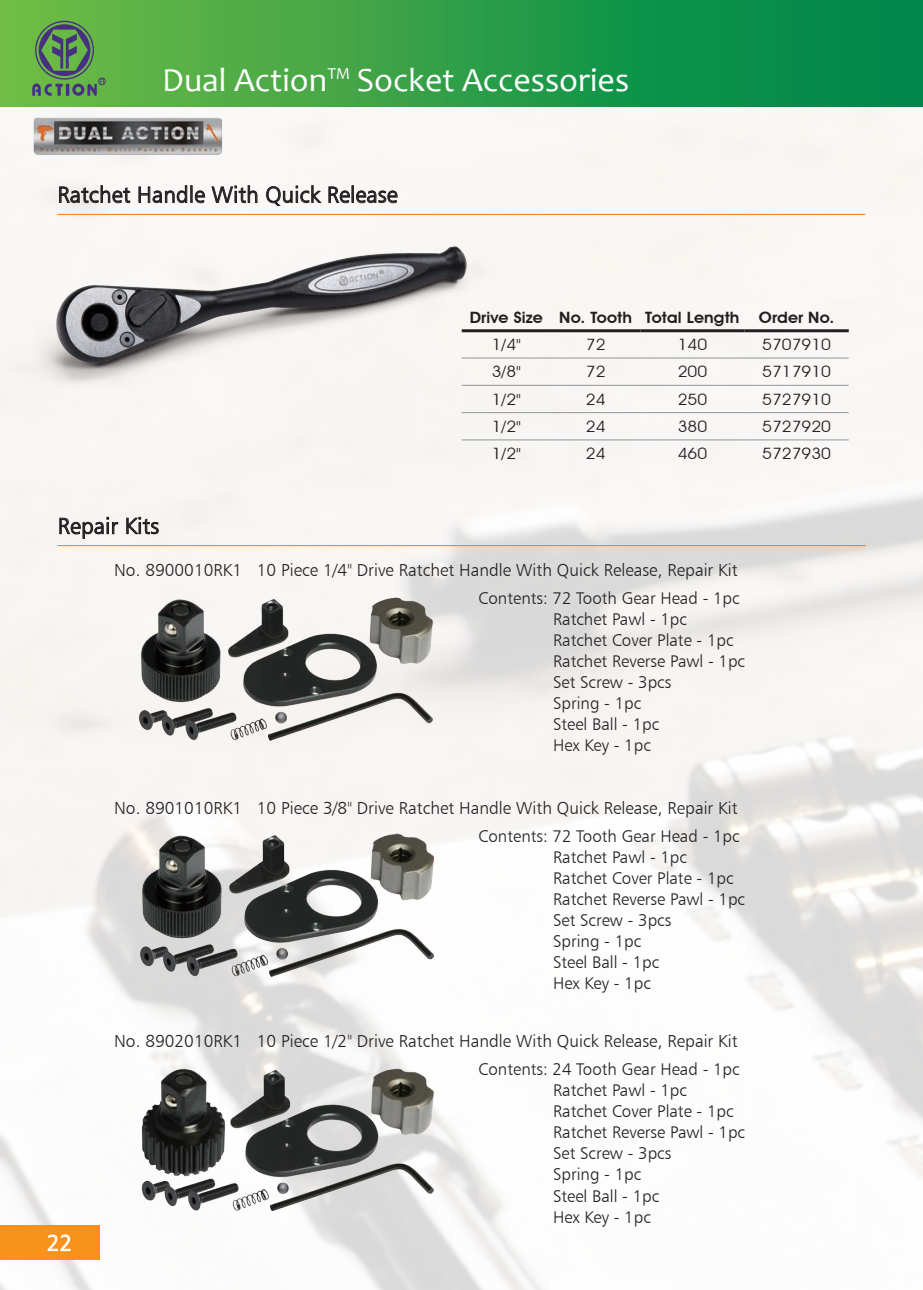
<style>
.page{position:relative;width:923px;height:1290px;background:#fff}
.page>*{position:absolute;margin:0;border:0;box-sizing:border-box;transform-origin:0 0}
.t1{font:33.95px "Candara";color:#fff}
.t2{font:22.4px "Humanist 777 BT Light B";letter-spacing:.01em;color:#231f20}
.t3{font:22.4px "Humanist 777 BT Light B";color:#fff}
.t4{font:17.32px "Humanist 777 BT Light B";color:#231f20}
.t5{font:16.97px/21.2px "Humanist 777 BT Light B";color:#231f20}
.t6{font:15.58px "Avant Garde IT Cby BT";color:#231f20;scale:1.11 1}
.t7{font:600 15.58px "Avant Garde IT Cby BT";letter-spacing:.01em;color:#231f20;scale:1.06 1}
</style>
<div class="page">
<img style="left:0;top:107px;width:923px;height:1183px">
<div style="left:0;top:0;width:923px;height:107px;background:linear-gradient(to right,#70bb45,#00834a)"></div>
<div style="left:98px;top:78px;width:8px;height:7px;border:1px solid #483080;border-radius:50%"></div>
<svg style="left:32px;top:24px;width:72px;height:72px"></svg>
<img style="left:33px;top:115px;width:191px;height:43px">
<div style="left:0;top:1225px;width:99px;height:35px;background:#f7931d"></div>
<svg style="left:47px;top:1234px;width:24px;height:17px"></svg>
<img style="left:19px;top:233px;width:474px;height:177px">
<svg style="left:59px;top:186px;width:71px;height:17px"></svg>
<svg style="left:139px;top:186px;width:66px;height:17px"></svg>
<svg style="left:212px;top:186px;width:45px;height:17px"></svg>
<svg style="left:266px;top:186px;width:55px;height:20px"></svg>
<svg style="left:329px;top:186px;width:68px;height:17px"></svg>
<hr style="left:58px;top:214px;width:807px;height:1px;background:#f58220">
<hr style="left:462px;top:329px;width:89px;height:3px;background:#231f20">
<hr style="left:551px;top:329px;width:89px;height:3px;background:#231f20">
<hr style="left:640px;top:329px;width:104px;height:3px;background:#231f20">
<hr style="left:744px;top:329px;width:104px;height:3px;background:#231f20">
<hr style="left:462px;top:357px;width:89px;height:1px;background:#939598">
<hr style="left:551px;top:357px;width:89px;height:1px;background:#939598">
<hr style="left:640px;top:357px;width:104px;height:1px;background:#939598">
<hr style="left:744px;top:357px;width:104px;height:1px;background:#939598">
<hr style="left:462px;top:385px;width:89px;height:1px;background:#939598">
<hr style="left:551px;top:385px;width:89px;height:1px;background:#939598">
<hr style="left:640px;top:385px;width:104px;height:1px;background:#939598">
<hr style="left:744px;top:385px;width:104px;height:1px;background:#939598">
<hr style="left:462px;top:412px;width:89px;height:1px;background:#939598">
<hr style="left:551px;top:412px;width:89px;height:1px;background:#939598">
<hr style="left:640px;top:412px;width:104px;height:1px;background:#939598">
<hr style="left:744px;top:412px;width:104px;height:1px;background:#939598">
<hr style="left:462px;top:439px;width:89px;height:1px;background:#939598">
<hr style="left:551px;top:439px;width:89px;height:1px;background:#939598">
<hr style="left:640px;top:439px;width:104px;height:1px;background:#939598">
<hr style="left:744px;top:439px;width:104px;height:1px;background:#939598">
<svg style="left:60px;top:517px;width:58px;height:22px"></svg>
<svg style="left:126px;top:517px;width:33px;height:17px"></svg>
<img style="left:104px;top:589px;width:343px;height:155px">
<img style="left:115px;top:827px;width:343px;height:156px">
<img style="left:118px;top:1062px;width:343px;height:155px">
<hr style="left:58px;top:545px;width:807px;height:1px;background:#f58220">
<h1 class="t1" style="left:162px;top:59px;width:468px">Dual Action™ Socket Accessories</h1>
<h2 class="t2" style="left:58px;top:181px;width:341px">Ratchet Handle With Quick Release</h2>
<h2 class="t2" style="left:58px;top:512px;width:103px">Repair Kits</h2>
<p class="t7" style="left:470px;top:308px;width:345px">Drive Size No. Tooth Total Length Order No.</p>
<p class="t6" style="left:492px;top:335px;width:28px">1/4"</p>
<p class="t6" style="left:586px;top:335px;width:19px">72</p>
<p class="t6" style="left:678px;top:335px;width:28px">140</p>
<p class="t6" style="left:762px;top:335px;width:63px">5707910</p>
<p class="t6" style="left:492px;top:362px;width:28px">3/8"</p>
<p class="t6" style="left:586px;top:362px;width:19px">72</p>
<p class="t6" style="left:678px;top:362px;width:28px">200</p>
<p class="t6" style="left:762px;top:362px;width:63px">5717910</p>
<p class="t6" style="left:492px;top:389px;width:28px">1/2"</p>
<p class="t6" style="left:586px;top:389px;width:19px">24</p>
<p class="t6" style="left:678px;top:389px;width:28px">250</p>
<p class="t6" style="left:762px;top:389px;width:63px">5727910</p>
<p class="t6" style="left:492px;top:417px;width:28px">1/2"</p>
<p class="t6" style="left:586px;top:417px;width:19px">24</p>
<p class="t6" style="left:678px;top:417px;width:28px">380</p>
<p class="t6" style="left:762px;top:417px;width:63px">5727920</p>
<p class="t6" style="left:492px;top:444px;width:28px">1/2"</p>
<p class="t6" style="left:586px;top:444px;width:19px">24</p>
<p class="t6" style="left:678px;top:444px;width:28px">460</p>
<p class="t6" style="left:762px;top:444px;width:63px">5727930</p>
<p class="t4" style="left:114px;top:559px;width:625px">No. 8900010RK1 10 Piece 1/4" Drive Ratchet Handle With Quick Release, Repair Kit</p>
<p class="t5" style="left:553px;top:587px;width:194px;text-indent:-74px">Contents: 72 Tooth Gear Head - 1pc<br>Ratchet Pawl - 1pc<br>Ratchet Cover Plate - 1pc<br>Ratchet Reverse Pawl - 1pc<br>Set Screw - 3pcs<br>Spring - 1pc<br>Steel Ball - 1pc<br>Hex Key - 1pc</p>
<p class="t4" style="left:114px;top:797px;width:625px">No. 8901010RK1 10 Piece 3/8" Drive Ratchet Handle With Quick Release, Repair Kit</p>
<p class="t5" style="left:553px;top:825px;width:194px;text-indent:-74px">Contents: 72 Tooth Gear Head - 1pc<br>Ratchet Pawl - 1pc<br>Ratchet Cover Plate - 1pc<br>Ratchet Reverse Pawl - 1pc<br>Set Screw - 3pcs<br>Spring - 1pc<br>Steel Ball - 1pc<br>Hex Key - 1pc</p>
<p class="t4" style="left:114px;top:1030px;width:625px">No. 8902010RK1 10 Piece 1/2" Drive Ratchet Handle With Quick Release, Repair Kit</p>
<h2 class="t3" style="left:47px;top:1229px;width:27px">22</h2>
<p class="t5" style="left:553px;top:1058px;width:194px;text-indent:-74px">Contents: 24 Tooth Gear Head - 1pc<br>Ratchet Pawl - 1pc<br>Ratchet Cover Plate - 1pc<br>Ratchet Reverse Pawl - 1pc<br>Set Screw - 3pcs<br>Spring - 1pc<br>Steel Ball - 1pc<br>Hex Key - 1pc</p>
</div>
